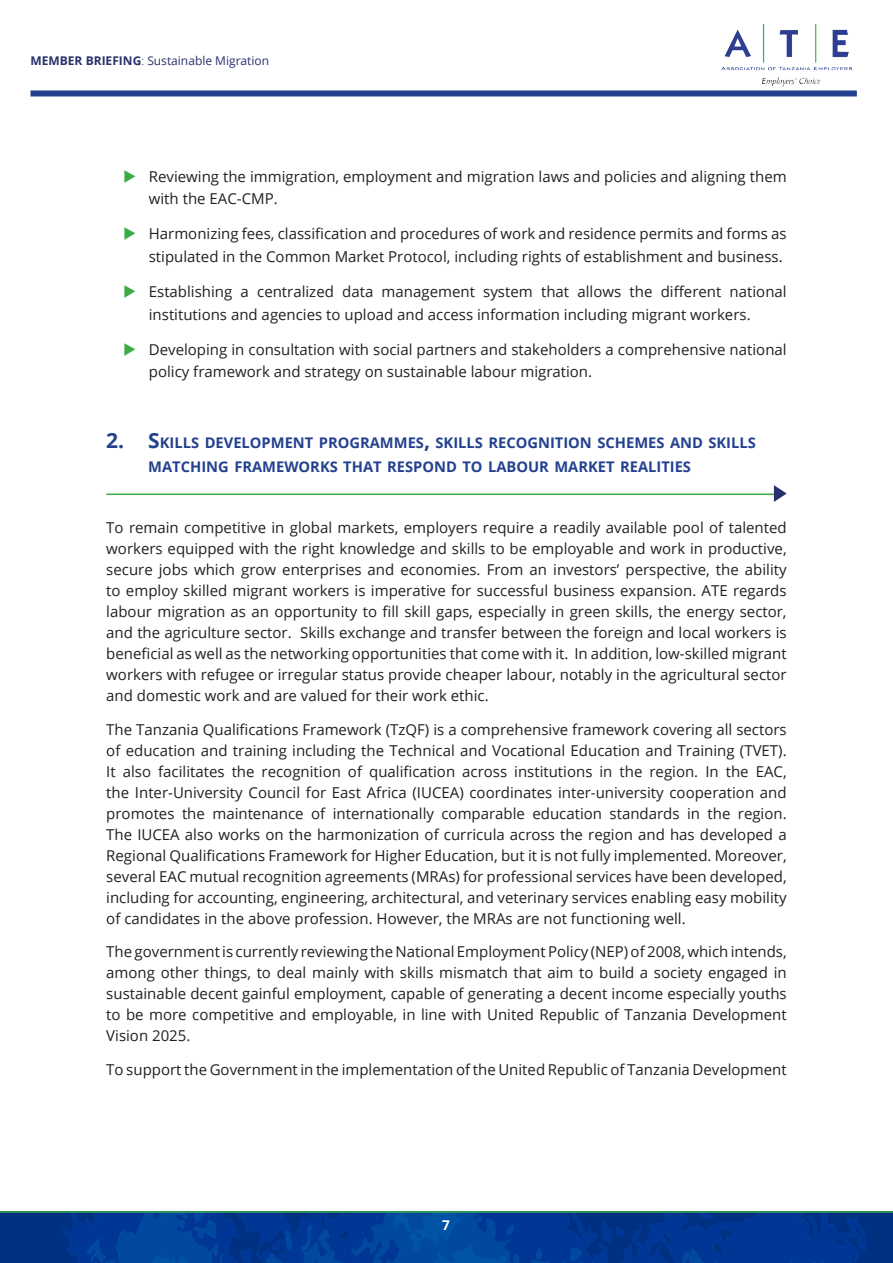
<style>
.page{position:relative;width:893px;height:1263px;background:#fff}
.page>*{position:absolute;margin:0;border:0;box-sizing:border-box;transform-origin:0 0}
.t1{font:15px/21px "Open Sans";color:#231f20;text-align:justify}
.t2{font:700 14.7px/24px "Open Sans";color:#24418f}
.t3{font:700 13.5px "Open Sans";color:#fff}
.t4{font:12px "Open Sans";color:#28326a}
.s1{font-weight:700}
.s2{font-weight:300}
.s3{color:#3dab45}
.s4{font-size:21px}
</style>
<div class="page">
<svg style="left:0;top:1213px;width:893px;height:50px;background:#003993"></svg>
<div style="left:31px;top:90px;width:826px;height:6px;background:#24418f"></div>
<img style="left:721px;top:24px;width:131px;height:63px">
<hr style="left:0;top:1211px;width:893px;height:2px;background:#3dab45">
<hr style="left:106px;top:493px;width:668px;height:2px;background:#3dab45">
<svg style="left:774px;top:485px;width:13px;height:17px"></svg>
<p class="t4" style="left:31px;top:52px;width:240px"><span class="s1">MEMBER BRIEFING</span><span class="s2">:</span> Sustainable Migration</p>
<p class="t1" style="left:149px;top:164px;width:639px;line-height:22.5px;text-indent:-26px"><span class="s3">▶</span> Reviewing the immigration, employment and migration laws and policies and aligning them with the EAC-CMP.</p>
<p class="t1" style="left:123px;top:222px;width:665px;line-height:22.5px;text-align:right"><span class="s3">▶</span> Harmonizing fees, classification and procedures of work and residence permits and forms as stipulated in the Common Market Protocol, including rights of establishment and business.</p>
<p class="t1" style="left:149px;top:280px;width:639px;line-height:22.5px;text-indent:-26px"><span class="s3">▶</span> Establishing a centralized data management system that allows the different national institutions and agencies to upload and access information including migrant workers.</p>
<p class="t1" style="left:149px;top:338px;width:639px;line-height:22.5px;text-indent:-26px"><span class="s3">▶</span> Developing in consultation with social partners and stakeholders a comprehensive national policy framework and strategy on sustainable labour migration.</p>
<p class="t2" style="left:148px;top:430px;width:609px;text-indent:-42px"><span class="s4">2. S</span>KILLS DEVELOPMENT PROGRAMMES<span class="s4">,</span> SKILLS RECOGNITION SCHEMES AND SKILLS<br>MATCHI NG FRAMEWORKS THAT RESPOND TO LABOUR MARKET REALITI ES</p>
<p class="t1" style="left:106px;top:516px;width:682px">To remain competitive in global markets, employers require a readily available pool of talented workers equipped with the right knowledge and skills to be employable and work in productive, secure jobs which grow enterprises and economies. From an investors’ perspective, the ability to employ skilled migrant workers is imperative for successful business expansion. ATE regards labour migration as an opportunity to fill skill gaps, especially in green skills, the energy sector, and the agriculture sector. Skills exchange and transfer between the foreign and local workers is beneficial as well as the networking opportunities that come with it. In addition, low-skilled migrant workers with refugee or irregular status provide cheaper labour, notably in the agricultural sector and domestic work and are valued for their work ethic.</p>
<p class="t1" style="left:106px;top:718px;width:682px">The Tanzania Qualifications Framework (TzQF) is a comprehensive framework covering all sectors of education and training including the Technical and Vocational Education and Training (TVET).<br>It also facilitates the recognition of qualification across institutions in the region. In the EAC, the Inter-University Council for East Africa (IUCEA) coordinates inter-university cooperation and promotes the maintenance of internationally comparable education standards in the region.<br>The IUCEA also works on the harmonization of curricula across the region and has developed a Regional Qualifications Framework for Higher Education, but it is not fully implemented. Moreover, several EAC mutual recognition agreements (MRAs) for professional services have been developed, including for accounting, engineering, architectural, and veterinary services enabling easy mobility of candidates in the above profession. However, the MRAs are not functioning well.</p>
<p class="t1" style="left:106px;top:941px;width:682px">The government is currently reviewing the National Employment Policy (NEP) of 2008, which intends, among other things, to deal mainly with skills mismatch that aim to build a society engaged in sustainable decent gainful employment, capable of generating a decent income especially youths to be more competitive and employable, in line with United Republic of Tanzania Development Vision 2025.</p>
<p class="t1" style="left:106px;top:1059px;width:682px">To support the Government in the implementation of the United Republic of Tanzania Development</p>
<p class="t3" style="left:442px;top:1216px;width:9px">7</p>
</div>
